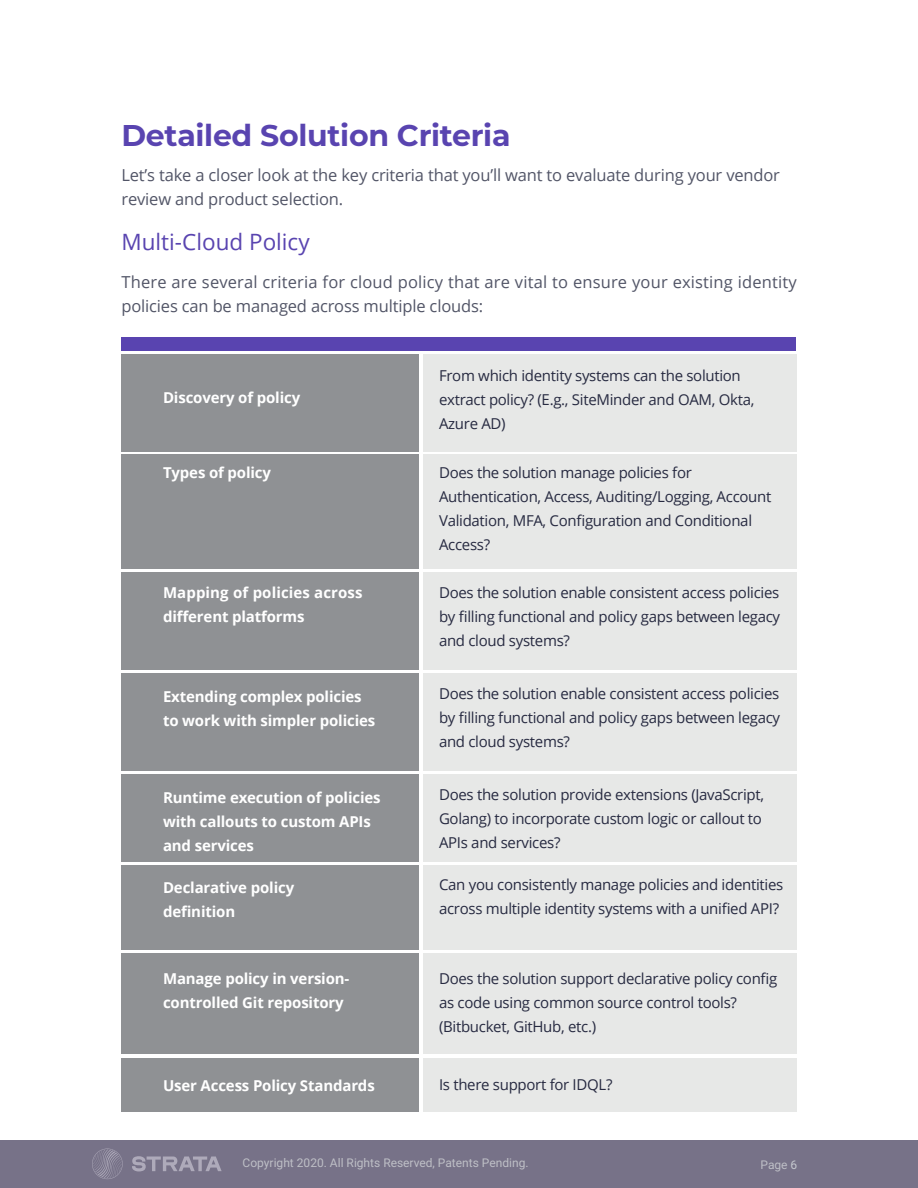
<style>
.page{position:relative;width:918px;height:1188px;background:#fff}
.page>*{position:absolute;margin:0;border:0;box-sizing:border-box;transform-origin:0 0}
.h2_heading{font:700 30px "Montserrat";letter-spacing:-.01em;color:#5944b0}
.t1{font:22.5px "Open Sans";color:#5944b0}
.Paragraph_Style_1_1{font:16.5px/24px "Open Sans";letter-spacing:.01em;color:#525567}
.h2_heading-2{font:16.5px/24px "Open Sans";letter-spacing:-.01em;color:#525567}
.Paragraph_Style_1_1-2{font:15px/24px "Open Sans";letter-spacing:-.02em;color:#272a41}
.Paragraph_Style_1_1-3{font:700 15px/24px "Open Sans";letter-spacing:-.01em;color:#fff}
.t2{font:12px "Roboto";color:#bebfc6}
.s1{color:#c5c8ce}
</style>
<div class="page">
<div style="left:0;top:1141px;width:918px;height:47px;background:#777288"></div>
<svg style="left:132px;top:1156px;width:90px;height:15px"></svg>
<svg style="left:92px;top:1149px;width:31px;height:30px"></svg>
<div style="left:122px;top:354px;width:297px;height:97px;background:#8f9194"></div>
<div style="left:122px;top:573px;width:297px;height:97px;background:#8f9194"></div>
<div style="left:122px;top:674px;width:297px;height:97px;background:#8f9194"></div>
<div style="left:122px;top:775px;width:297px;height:87px;background:#8f9194"></div>
<div style="left:122px;top:865px;width:297px;height:85px;background:#8f9194"></div>
<div style="left:122px;top:954px;width:297px;height:100px;background:#8f9194"></div>
<div style="left:122px;top:1058px;width:297px;height:54px;background:#8f9194"></div>
<div style="left:122px;top:454px;width:297px;height:115px;background:#8f9194"></div>
<div style="left:423px;top:354px;width:373px;height:97px;background:#e7e8e7"></div>
<div style="left:423px;top:573px;width:373px;height:97px;background:#e7e8e7"></div>
<div style="left:423px;top:674px;width:373px;height:97px;background:#e7e8e7"></div>
<div style="left:423px;top:775px;width:373px;height:87px;background:#e7e8e7"></div>
<div style="left:423px;top:865px;width:373px;height:85px;background:#e7e8e7"></div>
<div style="left:423px;top:954px;width:373px;height:100px;background:#e7e8e7"></div>
<div style="left:423px;top:1058px;width:373px;height:54px;background:#e7e8e7"></div>
<div style="left:423px;top:454px;width:373px;height:115px;background:#e7e8e7"></div>
<div style="left:122px;top:338px;width:674px;height:13px;background:#5944b0"></div>
<p class="h2_heading" style="left:122px;top:114px;width:391px">Detailed Solution Criteria</p>
<p class="h2_heading-2" style="left:122px;top:163px;width:660px">Let’s take a closer look at the key criteria that you’ll want to evaluate during your vendor review and product selection.</p>
<h3 class="t1" style="left:122px;top:227px;width:190px">Multi-Cloud Policy</h3>
<p class="Paragraph_Style_1_1" style="left:122px;top:269px;width:677px">There are several criteria for cloud policy that are vital to ensure your existing identity policies can be managed across multiple clouds:</p>
<p class="Paragraph_Style_1_1-3" style="left:163px;top:385px;width:139px">Discovery of policy</p>
<p class="Paragraph_Style_1_1-3" style="left:163px;top:460px;width:109px">Types of policy</p>
<p class="Paragraph_Style_1_1-3" style="left:163px;top:580px;width:201px">Mapping of policies across different platforms</p>
<p class="Paragraph_Style_1_1-3" style="left:163px;top:684px;width:214px">Extending complex policies to work with simpler policies</p>
<p class="Paragraph_Style_1_1-3" style="left:163px;top:785px;width:219px">Runtime execution of policies with callouts to custom APIs and services</p>
<p class="Paragraph_Style_1_1-3" style="left:163px;top:876px;width:133px">Declarative policy definition</p>
<p class="Paragraph_Style_1_1-3" style="left:163px;top:966px;width:188px">Manage policy in version&shy;controlled Git repository</p>
<p class="Paragraph_Style_1_1-3" style="left:163px;top:1074px;width:213px">User Access Policy Standards</p>
<p class="Paragraph_Style_1_1-2" style="left:439px;top:364px;width:317px">From which identity systems can the solution extract policy? (E.g., SiteMinder and OAM, Okta,<br>Azure AD)</p>
<p class="Paragraph_Style_1_1-2" style="left:439px;top:460px;width:334px">Does the solution manage policies for Authentication, Access, Auditing/Logging, Account Validation, MFA, Configuration and Conditional Access?</p>
<p class="Paragraph_Style_1_1-2" style="left:439px;top:580px;width:343px;text-align:justify">Does the solution enable consistent access policies by filling functional and policy gaps between legacy and cloud systems?</p>
<p class="Paragraph_Style_1_1-2" style="left:439px;top:681px;width:343px;text-align:justify">Does the solution enable consistent access policies by filling functional and policy gaps between legacy and cloud systems?</p>
<p class="Paragraph_Style_1_1-2" style="left:439px;top:782px;width:327px">Does the solution provide extensions (JavaScript,<br>Golang) to incorporate custom logic or callout to<br>APIs and services?</p>
<p class="Paragraph_Style_1_1-2" style="left:439px;top:873px;width:346px">Can you consistently manage policies and identities across multiple identity systems with a unified API?</p>
<p class="Paragraph_Style_1_1-2" style="left:439px;top:966px;width:340px">Does the solution support declarative policy config as code using common source control tools? (Bitbucket, GitHub, etc.)</p>
<p class="Paragraph_Style_1_1-2" style="left:439px;top:1072px;width:175px">Is there support for IDQL?</p>
<p class="t2" style="left:243px;top:1154px;width:287px">Copyright 2020. All Rights Reserved, Patents Pending.</p>
<p class="t2" style="left:761px;top:1157px;width:38px">Page <span class="s1">6</span></p>
</div>
